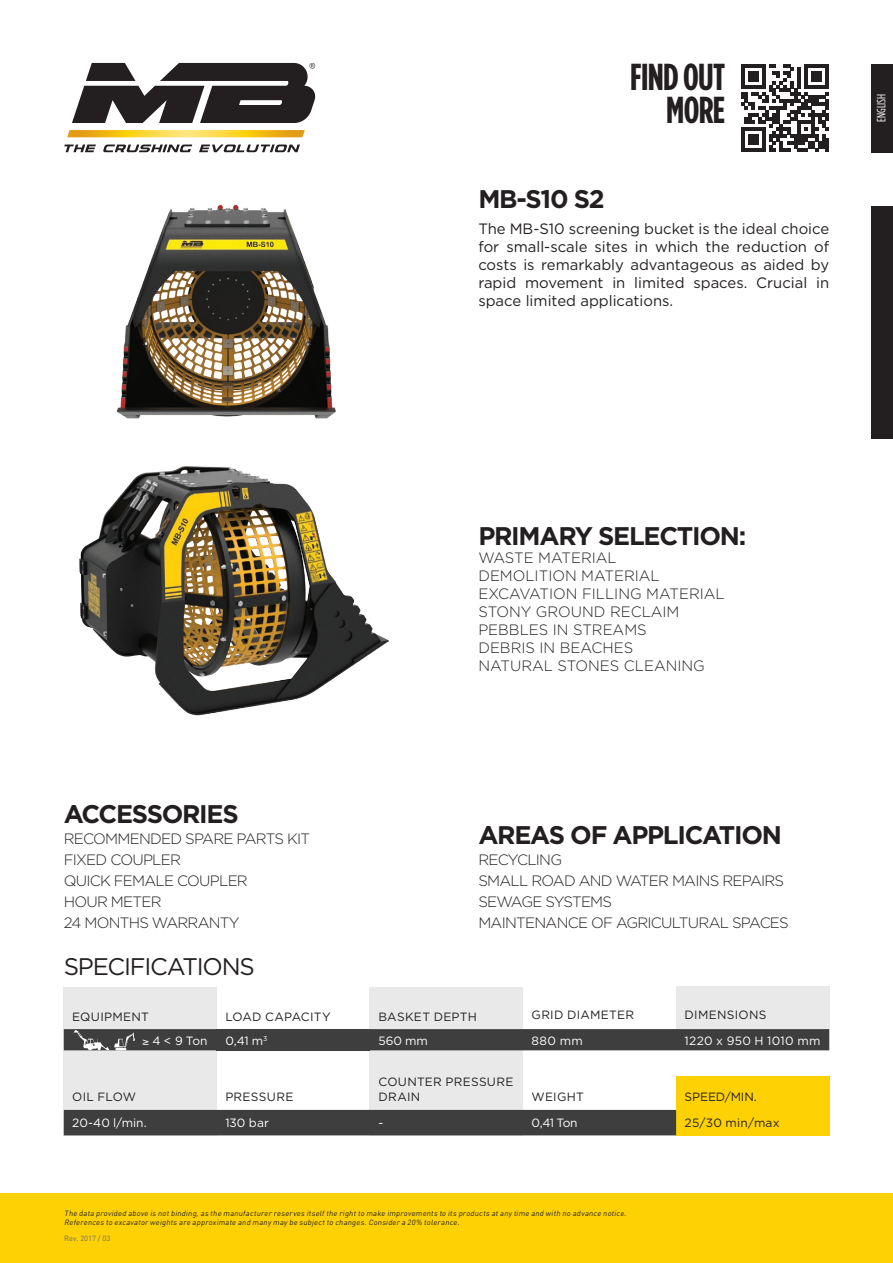
<style>
.page{position:relative;width:893px;height:1263px;background:#fff}
.page>*{position:absolute;margin:0;border:0;box-sizing:border-box;transform-origin:0 0}
.t1{font:700 37.5px "Gotham Condensed";letter-spacing:-.02em;color:#231f20}
.titolo_nero_17pt_bol{font:700 25.5px "Gotham";letter-spacing:-.05em;color:#231f20}
.testo_maiusc__scheda{font:700 25.5px "Gotham";letter-spacing:-.05em;color:#231f20}
.t2{font:24px "Gotham";letter-spacing:-.05em;color:#231f20}
.testo_nero{font:15px/18px "Gotham";color:#231f20;text-align:justify}
.testo_maiusc__scheda-2{font:300 15px "Gotham";letter-spacing:-.05em;color:#231f20}
.testo_nero-2{font:300 15px "Gotham";color:#231f20}
.Tabelle{font:12px "Gotham";letter-spacing:.02em;color:#231f20}
.t3{font:12px "Gotham";letter-spacing:.005em;color:#fff}
.t4{font:12px "Gotham";letter-spacing:.025em;color:#fff}
.Tabelle-2{font:12px "Gotham";letter-spacing:-.01em;color:#231f20}
.t5{font:12px "Gotham Condensed";letter-spacing:-.01em;color:#fff}
.t6{font:italic 7.5px/9px "DIN";color:#231f20}
.t7{font:7.5px "DIN";color:#6c6d70}
</style>
<div class="page">
<div style="left:0;top:1193px;width:893px;height:70px;background:#fed105"></div>
<div style="left:872px;top:64px;width:21px;height:88px;background:#231f20"></div>
<div style="left:872px;top:206px;width:21px;height:232px;background:#231f20"></div>
<svg style="left:64px;top:145px;width:236px;height:7px"></svg>
<svg style="left:72px;top:63px;width:243px;height:60px"></svg>
<svg style="left:67px;top:130px;width:238px;height:7px;background:#f6c732"></svg>
<div style="left:676px;top:1076px;width:153px;height:59px;background:#fed105"></div>
<div style="left:370px;top:986px;width:153px;height:149px;background:#e9e9e9"></div>
<div style="left:676px;top:986px;width:153px;height:64px;background:#e9e9e9"></div>
<div style="left:64px;top:986px;width:153px;height:149px;background:#e9e9e9"></div>
<img style="left:117px;top:204px;width:219px;height:215px">
<img style="left:79px;top:466px;width:310px;height:250px">
<div style="left:64px;top:1110px;width:612px;height:25px;background:#3e3e3f"></div>
<svg style="left:741px;top:64px;width:88px;height:88px"></svg>
<div style="left:64px;top:1029px;width:765px;height:21px;background:#3e3e3f"></div>
<p class="titolo_nero_17pt_bol" style="left:478px;top:182px;width:128px">MB-S10 S2</p>
<p class="t1" style="left:630px;top:56px;width:97px">FIND OUT</p>
<p class="t1" style="left:666px;top:89px;width:61px">MORE</p>
<p class="t5" style="left:875px;top:122px;width:29px;rotate:-90deg">ENGLISH</p>
<p class="testo_nero" style="left:478px;top:219px;width:352px">The MB-S10 screening bucket is the ideal choice for small-scale sites in which the reduction of costs is remarkably advantageous as aided by rapid movement in limited spaces. Crucial in space limited applications.</p>
<p class="titolo_nero_17pt_bol" style="left:64px;top:797px;width:176px">ACCESSORIES</p>
<p class="testo_maiusc__scheda-2" style="left:64px;top:829px;width:248px">RECOMMENDED SPARE PARTS KIT</p>
<p class="testo_maiusc__scheda-2" style="left:64px;top:850px;width:119px">FIXED COUPLER</p>
<p class="testo_maiusc__scheda-2" style="left:64px;top:871px;width:186px">QUICK FEMALE COUPLER</p>
<p class="testo_maiusc__scheda-2" style="left:64px;top:892px;width:99px">HOUR METER</p>
<p class="testo_maiusc__scheda-2" style="left:64px;top:913px;width:177px">24 MONTHS WARRANTY</p>
<p class="t2" style="left:64px;top:951px;width:193px">SPECIFICATIONS</p>
<p class="testo_maiusc__scheda" style="left:478px;top:519px;width:269px">PRIMARY SELECTION:</p>
<p class="testo_nero-2" style="left:478px;top:548px;width:140px">WASTE MATERIAL</p>
<p class="testo_nero-2" style="left:478px;top:566px;width:183px">DEMOLITION MATERIAL</p>
<p class="testo_nero-2" style="left:478px;top:584px;width:248px">EXCAVATION FILLING MATERIAL</p>
<p class="testo_nero-2" style="left:478px;top:602px;width:203px">STONY GROUND RECLAIM</p>
<p class="testo_nero-2" style="left:478px;top:620px;width:170px">PEBBLES IN STREAMS</p>
<p class="testo_nero-2" style="left:478px;top:638px;width:156px">DEBRIS IN BEACHES</p>
<p class="testo_nero-2" style="left:478px;top:656px;width:228px">NATURAL STONES CLEANING</p>
<p class="titolo_nero_17pt_bol" style="left:478px;top:818px;width:305px">AREAS OF APPLICATION</p>
<p class="testo_maiusc__scheda-2" style="left:478px;top:850px;width:85px">RECYCLING</p>
<p class="testo_maiusc__scheda-2" style="left:478px;top:871px;width:307px">SMALL ROAD AND WATER MAINS REPAIRS</p>
<p class="testo_maiusc__scheda-2" style="left:478px;top:892px;width:135px">SEWAGE SYSTEMS</p>
<p class="testo_maiusc__scheda-2" style="left:478px;top:913px;width:312px">MAINTENANCE OF AGRICULTURAL SPACES</p>
<p class="Tabelle" style="left:72px;top:1009px;width:78px">EQUIPMENT</p>
<p class="Tabelle" style="left:225px;top:1009px;width:107px">LOAD CAPACITY</p>
<p class="Tabelle" style="left:378px;top:1009px;width:100px">BASKET DEPTH</p>
<p class="Tabelle" style="left:531px;top:1007px;width:104px">GRID DIAMETER</p>
<p class="Tabelle" style="left:685px;top:1007px;width:83px">DIMENSIONS</p>
<p class="t3" style="left:142px;top:1032px;width:67px">≥ 4 &lt; 9 Ton</p>
<p class="t3" style="left:225px;top:1032px;width:43px">0,41 m<sup>3</sup></p>
<p class="t3" style="left:378px;top:1032px;width:51px">560 mm</p>
<p class="t3" style="left:531px;top:1032px;width:53px">880 mm</p>
<p class="t4" style="left:685px;top:1032px;width:137px">1220 x 950 H 1010 mm</p>
<p class="Tabelle" style="left:72px;top:1089px;width:65px">OIL FLOW</p>
<p class="Tabelle" style="left:225px;top:1089px;width:70px">PRESSURE</p>
<p class="Tabelle" style="left:378px;top:1074px;width:137px">COUNTER PRESSURE</p>
<p class="Tabelle" style="left:378px;top:1089px;width:43px">DRAIN</p>
<p class="Tabelle" style="left:531px;top:1089px;width:54px">WEIGHT</p>
<p class="Tabelle-2" style="left:685px;top:1089px;width:74px">SPEED/MIN.</p>
<p class="t3" style="left:72px;top:1115px;width:76px">20-40 l/min.</p>
<p class="t3" style="left:225px;top:1115px;width:45px">130 bar</p>
<p class="t3" style="left:378px;top:1115px;width:6px">-</p>
<p class="t3" style="left:531px;top:1115px;width:48px">0,41 Ton</p>
<p class="Tabelle" style="left:685px;top:1115px;width:96px">25/30 min/max</p>
<p class="t6" style="left:64px;top:1208px;width:565px">The data provided above is notbinding,as the manufacturer reserves itselfthe rightto make improvements to its products atany time and with no advance notice.<br>References to excavator weights are approximate and many may be subjectto changes.Consider a 20% tolerance.</p>
<p class="t7" style="left:64px;top:1233px;width:48px">Rev. 2017 / 03</p>
</div>
